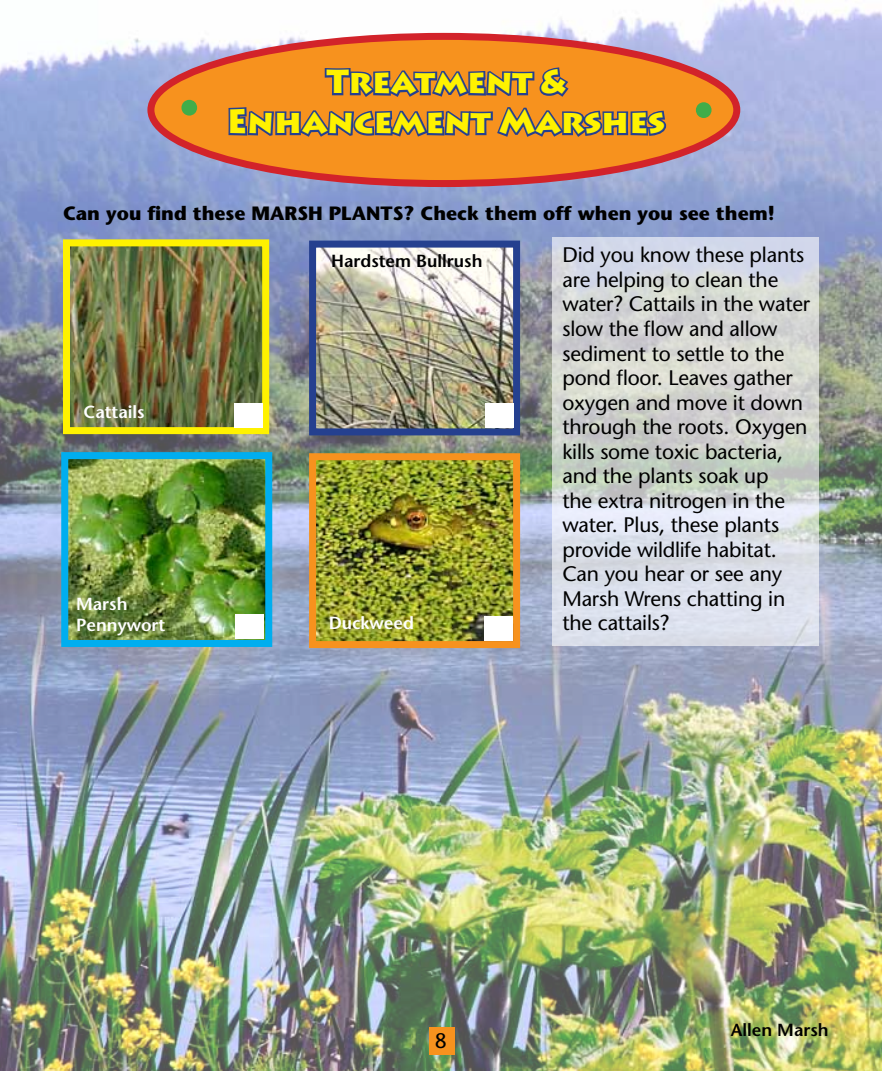
<style>
.page{position:relative;width:882px;height:1071px;background:#fff}
.page>*{position:absolute;margin:0;border:0;box-sizing:border-box;transform-origin:0 0}
.t1{font:900 33.25px "Lithos Pro";color:#fff200}
.t2{font:21px/24.5px "Stone Sans";letter-spacing:-.01em;color:#000}
.t3{font:700 19.25px "Stone Sans";color:#000}
.t4{font:600 17.5px/21px "Stone Sans";color:#fff}
.t5{font:600 17.5px "Stone Sans";color:#000}
.s1{font-family:"Times";font-weight:400;font-size:55.12px;color:#41ad49}
</style>
<div class="page">
<img style="left:0;top:0;width:882px;height:1071px">
<img style="left:71px;top:247px;width:190px;height:179px">
<div style="left:63px;top:239px;width:206px;height:195px;border:7px solid #fff200"></div>
<svg style="left:552px;top:237px;width:267px;height:409px"></svg>
<div style="left:429px;top:1027px;width:26px;height:27px;background:#f7921e"></div>
<div style="left:151px;top:36px;width:586px;height:148px;background:#f7921e;border-radius:50%"></div>
<div style="left:147px;top:33px;width:593px;height:154px;border:7px solid #d2232a;border-radius:50%"></div>
<img style="left:69px;top:460px;width:195px;height:179px">
<div style="left:61px;top:452px;width:211px;height:195px;border:7px solid #00aeef"></div>
<img style="left:317px;top:249px;width:195px;height:178px">
<div style="left:309px;top:241px;width:211px;height:194px;border:7px solid #25408f"></div>
<img style="left:317px;top:461px;width:195px;height:179px">
<div style="left:309px;top:453px;width:211px;height:195px;border:7px solid #f7921e"></div>
<svg style="left:226px;top:65px;width:442px;height:72px"></svg>
<div style="left:234px;top:404px;width:28px;height:24px;background:#fff"></div>
<div style="left:486px;top:403px;width:28px;height:25px;background:#fff"></div>
<div style="left:485px;top:616px;width:28px;height:25px;background:#fff"></div>
<div style="left:235px;top:614px;width:28px;height:25px;background:#fff"></div>
<h1 class="t1" style="left:327px;top:61px;width:240px">Treatment &amp;</h1>
<h1 class="t1" style="left:180px;top:101px;width:535px"><sup>•</sup> Enhancement Marshes <span class="s1">•</span></h1>
<p class="t3" style="left:63px;top:201px;width:713px">Can you find these MARSH PLANTS? Check them off when you see them!</p>
<p class="t4" style="left:84px;top:401px;width:63px">Cattails</p>
<p class="t4" style="left:76px;top:593px;width:91px">Marsh<br>Pennywort</p>
<p class="t5" style="left:331px;top:250px;width:153px">Hardstem Bullrush</p>
<p class="t4" style="left:329px;top:612px;width:87px">Duckweed</p>
<p class="t2" style="left:562px;top:243px;width:249px">Did you know these plants are helping to clean the water? Cattails in the water slow the flow and allow sediment to settle to the pond floor. Leaves gather oxygen and move it down through the roots. Oxygen kills some toxic bacteria, and the plants soak up<br>the extra nitrogen in the water. Plus, these plants provide wildlife habitat.<br>Can you hear or see any<br>Marsh Wrens chatting in the cattails?</p>
<p class="t2" style="left:435px;top:1028px;width:14px">8</p>
<p class="t5" style="left:731px;top:1019px;width:99px">Allen Marsh</p>
</div>
